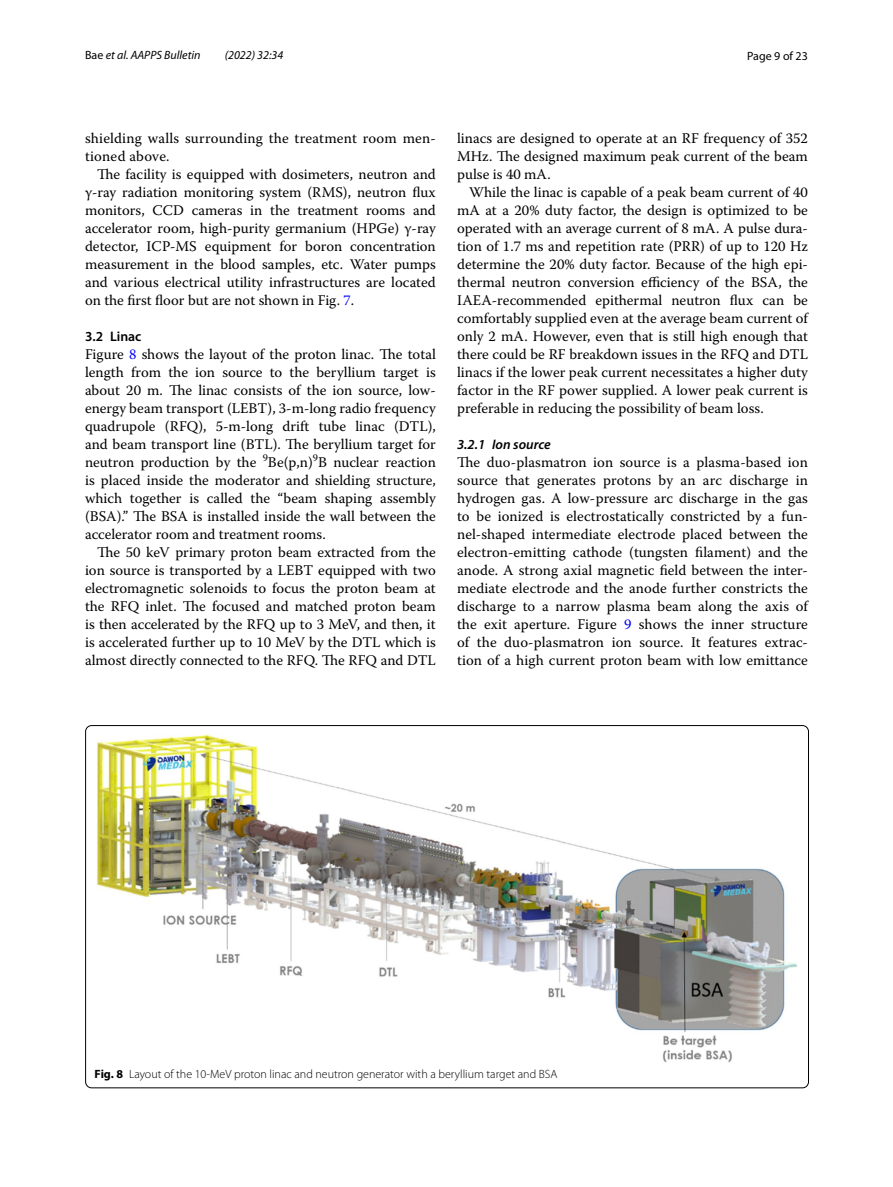
<style>
.page{position:relative;width:893px;height:1187px;background:#fff}
.page>*{position:absolute;margin:0;border:0;box-sizing:border-box;transform-origin:0 0}
.t1{font:14.7px/18px "Warnock Pro";color:#000;text-align:justify}
.t2{font:italic 600 13.8px "Myriad Pro";color:#000}
.t3{font:600 13.8px "Myriad Pro";color:#000}
.t4{font:300 12px "Myriad Pro";color:#000}
.t5{font:italic 12px "Myriad Pro";color:#000}
.t6{font:12px "Myriad Pro";color:#000}
.s1{font-style:normal}
.s2{color:#00f}
.s3{font-weight:700}
</style>
<div class="page">
<img style="left:97px;top:734px;width:700px;height:328px">
<p class="t5" style="left:85px;top:48px;width:117px"><span class="s1">Bae</span> et al. AAPPS Bulletin</p>
<p class="t5" style="left:225px;top:48px;width:60px">(2022) 32:34</p>
<p class="t6" style="left:747px;top:48px;width:62px">Page 9 of 23</p>
<p class="t1" style="left:85px;top:128px;width:352px">shielding walls surrounding the treatment room men&shy;tioned above.</p>
<p class="t1" style="left:85px;top:164px;width:352px;text-indent:12px">The facility is equipped with dosimeters, neutron and γ-ray radiation monitoring system (RMS), neutron flux monitors, CCD cameras in the treatment rooms and accelerator room, high-purity germanium (HPGe) γ-ray detector, ICP-MS equipment for boron concentration measurement in the blood samples, etc. Water pumps and various electrical utility infrastructures are located on the first floor but are not shown in Fig. <span class="s2">7</span>.</p>
<p class="t3" style="left:85px;top:327px;width:58px">3.2 Linac</p>
<p class="t1" style="left:85px;top:344px;width:352px">Figure <span class="s2">8</span> shows the layout of the proton linac. The total length from the ion source to the beryllium target is about 20 m. The linac consists of the ion source, low&shy;energy beam transport (LEBT), 3-m-long radio frequency quadrupole (RFQ), 5-m-long drift tube linac (DTL), and beam transport line (BTL). The beryllium target for neutron production by the <sup>9</sup>Be(p,n)<sup>9</sup>B nuclear reaction is placed inside the moderator and shielding structure, which together is called the “beam shaping assembly (BSA).” The BSA is installed inside the wall between the accelerator room and treatment rooms.</p>
<p class="t1" style="left:85px;top:542px;width:352px;text-indent:12px">The 50 keV primary proton beam extracted from the ion source is transported by a LEBT equipped with two electromagnetic solenoids to focus the proton beam at the RFQ inlet. The focused and matched proton beam is then accelerated by the RFQ up to 3 MeV, and then, it is accelerated further up to 10 MeV by the DTL which is almost directly connected to the RFQ. The RFQ and DTL</p>
<p class="t1" style="left:457px;top:128px;width:352px">linacs are designed to operate at an RF frequency of 352<br>MHz. The designed maximum peak current of the beam pulse is 40 mA.</p>
<p class="t1" style="left:457px;top:182px;width:352px;text-indent:12px">While the linac is capable of a peak beam current of 40 mA at a 20% duty factor, the design is optimized to be operated with an average current of 8 mA. A pulse dura&shy;tion of 1.7 ms and repetition rate (PRR) of up to 120 Hz determine the 20% duty factor. Because of the high epi&shy;thermal neutron conversion efficiency of the BSA, the IAEA-recommended epithermal neutron flux can be comfortably supplied even at the average beam current of only 2 mA. However, even that is still high enough that there could be RF breakdown issues in the RFQ and DTL linacs if the lower peak current necessitates a higher duty factor in the RF power supplied. A lower peak current is preferable in reducing the possibility of beam loss.</p>
<p class="t2" style="left:457px;top:435px;width:95px">3.2.1 Ion source</p>
<p class="t1" style="left:457px;top:452px;width:352px">The duo-plasmatron ion source is a plasma-based ion source that generates protons by an arc discharge in hydrogen gas. A low-pressure arc discharge in the gas to be ionized is electrostatically constricted by a fun&shy;nel-shaped intermediate electrode placed between the electron-emitting cathode (tungsten filament) and the anode. A strong axial magnetic field between the inter&shy;mediate electrode and the anode further constricts the discharge to a narrow plasma beam along the axis of the exit aperture. Figure <span class="s2">9</span> shows the inner structure of the duo-plasmatron ion source. It features extrac&shy;tion of a high current proton beam with low emittance</p>
<p class="t4" style="left:95px;top:1067px;width:464px"><span class="s3">Fig. 8</span> Layout of the 10-MeV proton linac and neutron generator with a beryllium target and BSA</p>
</div>
